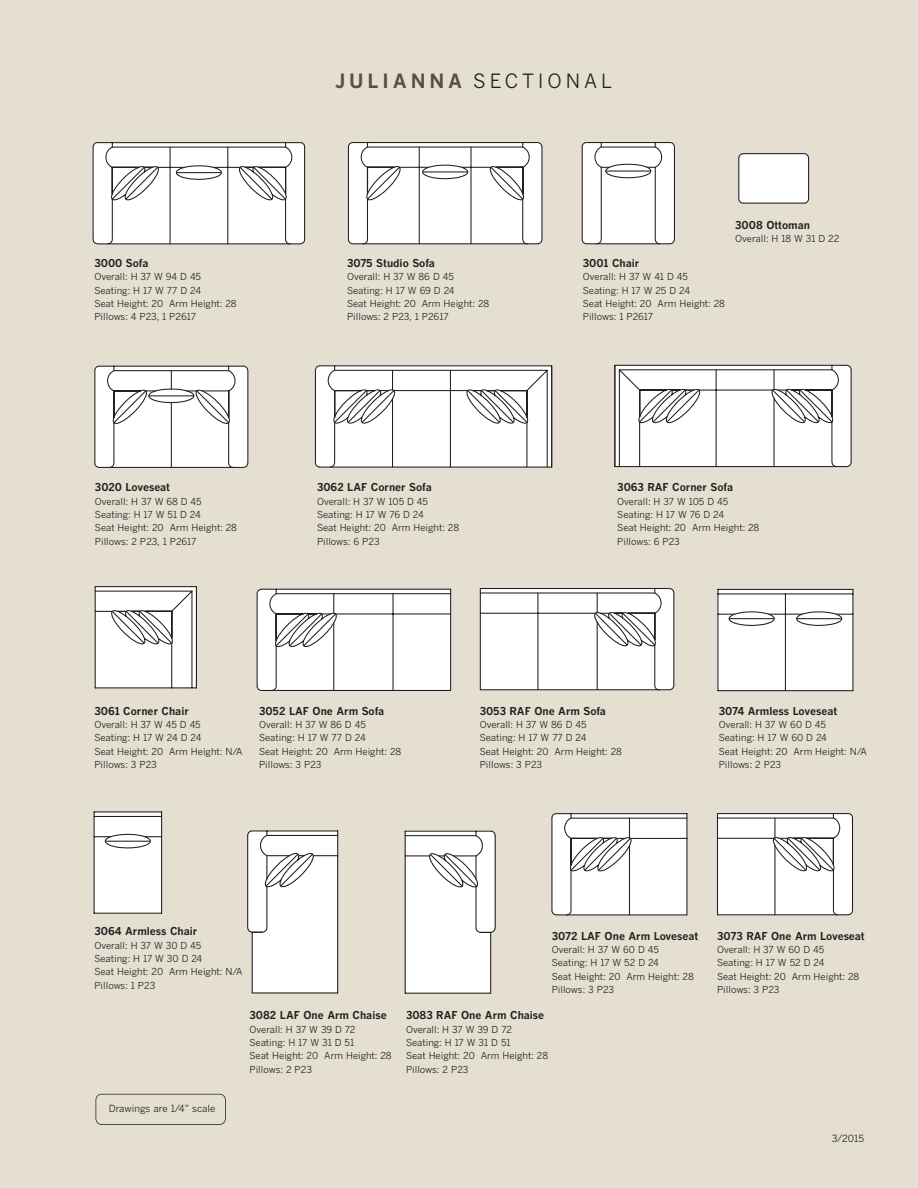
<style>
.page{position:relative;width:918px;height:1188px;background:#e5dfd2}
.page>*{position:absolute;margin:0;border:0;box-sizing:border-box;transform-origin:0 0}
.t1{font:19.5px "Benton Gothic";letter-spacing:.2em;color:#231f20}
.t2{font:700 10.8px "Benton Gothic";color:#231f20}
.t3{font:9.9px "Benton Gothic";color:#231f20}
.t4{font:9.75px "Benton Gothic";color:#231f20}
.t5{font:9.6px/13.4px "Benton Gothic";color:#231f20}
.s1{font-weight:700;color:#5d4c42}
</style>
<div class="page">
<svg style="left:95px;top:586px;width:102px;height:102px;background:#e5e5e5"></svg>
<div style="left:94px;top:812px;width:68px;height:101px;background:#fff"></div>
<hr style="left:94px;top:913px;width:68px;height:1px;background:#231f20">
<hr style="left:161px;top:812px;width:1px;height:101px;background:#231f20">
<svg style="left:95px;top:833px;width:67px;height:16px"></svg>
<hr style="left:94px;top:811px;width:68px;height:1px;background:#231f20">
<hr style="left:94px;top:812px;width:1px;height:101px;background:#231f20">
<hr style="left:94px;top:816px;width:68px;height:1px;background:#231f20">
<svg style="left:93px;top:142px;width:212px;height:102px;background:#eaeaea"></svg>
<svg style="left:582px;top:142px;width:93px;height:102px;background:#f0f0f0"></svg>
<hr style="left:601px;top:167px;width:1px;height:72px;background:#231f20">
<hr style="left:606px;top:171px;width:45px;height:1px;background:#231f20">
<hr style="left:587px;top:142px;width:83px;height:1px;background:#231f20">
<div style="left:738px;top:153px;width:71px;height:51px;background:#fff"></div>
<hr style="left:743px;top:153px;width:61px;height:1px;background:#231f20">
<hr style="left:808px;top:158px;width:1px;height:41px;background:#231f20">
<hr style="left:743px;top:203px;width:61px;height:1px;background:#231f20">
<hr style="left:738px;top:158px;width:1px;height:41px;background:#231f20">
<svg style="left:94px;top:366px;width:154px;height:102px;background:#eae9e9"></svg>
<svg style="left:257px;top:589px;width:194px;height:102px;background:#edecec"></svg>
<svg style="left:315px;top:365px;width:237px;height:103px;background:#e9e8e8"></svg>
<svg style="left:614px;top:365px;width:238px;height:102px;background:#e9e9e9"></svg>
<svg style="left:480px;top:588px;width:194px;height:102px;background:#edecec"></svg>
<svg style="left:551px;top:813px;width:136px;height:102px;background:#ebebeb"></svg>
<svg style="left:717px;top:813px;width:136px;height:102px;background:#eaeaea"></svg>
<div style="left:718px;top:589px;width:135px;height:102px;background:#fff"></div>
<hr style="left:852px;top:589px;width:1px;height:102px;background:#231f20">
<hr style="left:718px;top:690px;width:135px;height:1px;background:#231f20">
<hr style="left:785px;top:594px;width:1px;height:97px;background:#231f20">
<svg style="left:718px;top:611px;width:135px;height:15px"></svg>
<hr style="left:797px;top:618px;width:45px;height:1px;background:#231f20">
<hr style="left:769px;top:614px;width:33px;height:1px;background:#231f20">
<hr style="left:718px;top:589px;width:135px;height:1px;background:#231f20">
<hr style="left:717px;top:589px;width:1px;height:102px;background:#231f20">
<hr style="left:718px;top:593px;width:135px;height:1px;background:#231f20">
<svg style="left:247px;top:830px;width:91px;height:163px;background:#f0f0f0"></svg>
<svg style="left:405px;top:831px;width:91px;height:163px;background:#efefef"></svg>
<svg style="left:348px;top:142px;width:194px;height:102px;background:#ececec"></svg>
<div style="left:96px;top:1094px;width:130px;height:31px;border:2px solid #231f20;border-radius:6px"></div>
<p class="t2" style="left:94px;top:257px;width:56px">3000 Sofa</p>
<p class="t5" style="left:94px;top:270px;width:144px">Overall: H 37 W 94 D 45<br>Seating: H 17 W 77 D 24<br>Seat Height: 20 Arm Height: 28<br>Pillows: 4 P23, 1 P2617</p>
<h1 class="t1" style="left:335px;top:70px;width:278px"><span class="s1">JULIANNA</span> SECTIONAL</h1>
<p class="t2" style="left:347px;top:257px;width:89px">3075 Studio Sofa</p>
<p class="t5" style="left:347px;top:270px;width:144px">Overall: H 37 W 86 D 45<br>Seating: H 17 W 69 D 24<br>Seat Height: 20 Arm Height: 28<br>Pillows: 2 P23, 1 P2617</p>
<p class="t2" style="left:583px;top:257px;width:58px">3001 Chair</p>
<p class="t5" style="left:583px;top:270px;width:144px">Overall: H 37 W 41 D 45<br>Seating: H 17 W 25 D 24<br>Seat Height: 20 Arm Height: 28<br>Pillows: 1 P2617</p>
<p class="t2" style="left:735px;top:219px;width:76px">3008 Ottoman</p>
<p class="t5" style="left:735px;top:232px;width:106px">Overall: H 18 W 31 D 22</p>
<p class="t2" style="left:95px;top:481px;width:77px">3020 Loveseat</p>
<p class="t5" style="left:95px;top:495px;width:144px">Overall: H 37 W 68 D 45<br>Seating: H 17 W 51 D 24<br>Seat Height: 20 Arm Height: 28<br>Pillows: 2 P23, 1 P2617</p>
<p class="t2" style="left:317px;top:481px;width:116px">3062 LAF Corner Sofa</p>
<p class="t5" style="left:317px;top:495px;width:144px">Overall: H 37 W 105 D 45<br>Seating: H 17 W 76 D 24<br>Seat Height: 20 Arm Height: 28<br>Pillows: 6 P23</p>
<p class="t2" style="left:617px;top:481px;width:117px">3063 RAF Corner Sofa</p>
<p class="t5" style="left:617px;top:495px;width:144px">Overall: H 37 W 105 D 45<br>Seating: H 17 W 76 D 24<br>Seat Height: 20 Arm Height: 28<br>Pillows: 6 P23</p>
<p class="t2" style="left:94px;top:705px;width:96px">3061 Corner Chair</p>
<p class="t5" style="left:94px;top:718px;width:150px">Overall: H 37 W 45 D 45<br>Seating: H 17 W 24 D 24<br>Seat Height: 20 Arm Height: N/A<br>Pillows: 3 P23</p>
<p class="t2" style="left:259px;top:705px;width:127px">3052 LAF One Arm Sofa</p>
<p class="t5" style="left:259px;top:718px;width:144px">Overall: H 37 W 86 D 45<br>Seating: H 17 W 77 D 24<br>Seat Height: 20 Arm Height: 28<br>Pillows: 3 P23</p>
<p class="t2" style="left:94px;top:925px;width:104px">3064 Armless Chair</p>
<p class="t5" style="left:94px;top:939px;width:150px">Overall: H 37 W 30 D 45<br>Seating: H 17 W 30 D 24<br>Seat Height: 20 Arm Height: N/A<br>Pillows: 1 P23</p>
<p class="t2" style="left:480px;top:705px;width:128px">3053 RAF One Arm Sofa</p>
<p class="t5" style="left:480px;top:718px;width:144px">Overall: H 37 W 86 D 45<br>Seating: H 17 W 77 D 24<br>Seat Height: 20 Arm Height: 28<br>Pillows: 3 P23</p>
<p class="t2" style="left:719px;top:705px;width:120px">3074 Armless Loveseat</p>
<p class="t5" style="left:719px;top:718px;width:150px">Overall: H 37 W 60 D 45<br>Seating: H 17 W 60 D 24<br>Seat Height: 20 Arm Height: N/A<br>Pillows: 2 P23</p>
<p class="t2" style="left:552px;top:930px;width:148px">3072 LAF One Arm Loveseat</p>
<p class="t5" style="left:552px;top:943px;width:144px">Overall: H 37 W 60 D 45<br>Seating: H 17 W 52 D 24<br>Seat Height: 20 Arm Height: 28<br>Pillows: 3 P23</p>
<p class="t2" style="left:717px;top:930px;width:149px">3073 RAF One Arm Loveseat</p>
<p class="t5" style="left:717px;top:943px;width:144px">Overall: H 37 W 60 D 45<br>Seating: H 17 W 52 D 24<br>Seat Height: 20 Arm Height: 28<br>Pillows: 3 P23</p>
<p class="t4" style="left:109px;top:1103px;width:108px">Drawings are 1/4” scale</p>
<p class="t2" style="left:250px;top:1009px;width:139px">3082 LAF One Arm Chaise</p>
<p class="t5" style="left:250px;top:1023px;width:144px">Overall: H 37 W 39 D 72<br>Seating: H 17 W 31 D 51<br>Seat Height: 20 Arm Height: 28<br>Pillows: 2 P23</p>
<p class="t2" style="left:406px;top:1009px;width:140px">3083 RAF One Arm Chaise</p>
<p class="t5" style="left:406px;top:1023px;width:144px">Overall: H 37 W 39 D 72<br>Seating: H 17 W 31 D 51<br>Seat Height: 20 Arm Height: 28<br>Pillows: 2 P23</p>
<p class="t3" style="left:832px;top:1133px;width:34px">3/2015</p>
</div>
